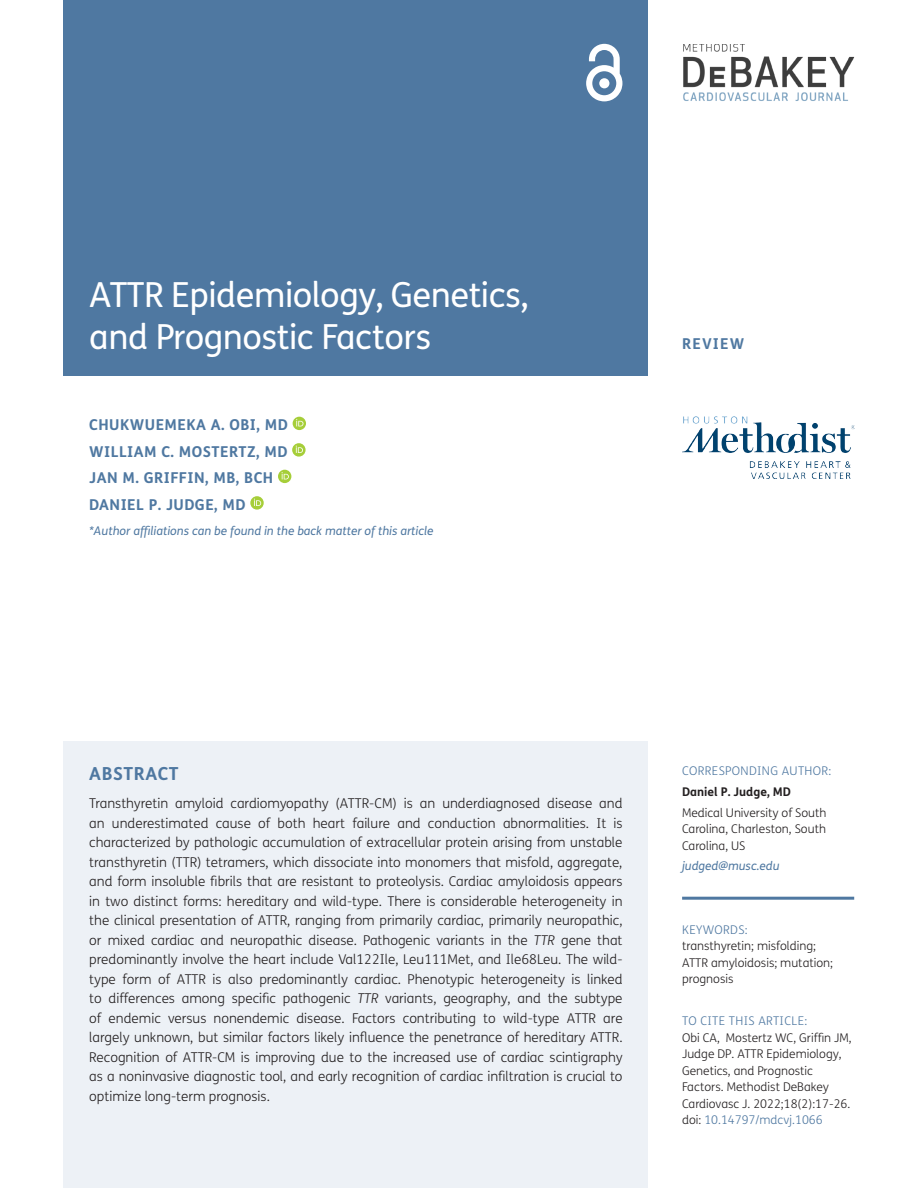
<style>
.page{position:relative;width:918px;height:1188px;background:#fff}
.page>*{position:absolute;margin:0;border:0;box-sizing:border-box;transform-origin:0 0}
.Article_Title{font:34.5px/42px "FS Me";letter-spacing:-.015em;color:#fff}
.t1{font:700 18px "FS Me";letter-spacing:.03em;color:#4f78a1}
.Cover_Authors{font:700 15px "FS Me";letter-spacing:.03em;color:#4f78a1}
.t2{font:300 13.5px/19.5px "FS Me";color:#231f20;text-align:justify}
.t3{font:300 12px/16.5px "FS Me";color:#231f20}
.t4{font:italic 12px "FS Me";color:#4f78a1}
.t5{font:300 12px "FS Me";letter-spacing:.03em;color:#4f78a1}
.t6{font:700 12px "FS Me";color:#231f20}
.s1{font-style:italic}
.s2{color:#4f78a1}
</style>
<div class="page">
<div style="left:64px;top:0;width:584px;height:376px;background:#4f78a1"></div>
<svg style="left:586px;top:44px;width:36px;height:57px"></svg>
<img style="left:683px;top:44px;width:171px;height:57px">
<img style="left:682px;top:417px;width:172px;height:62px">
<div style="left:64px;top:741px;width:584px;height:447px;background:#edf1f6"></div>
<hr style="left:682px;top:897px;width:172px;height:3px;background:#4f78a1">
<svg style="left:293px;top:417px;width:13px;height:13px"></svg>
<svg style="left:296px;top:419px;width:7px;height:7px"></svg>
<svg style="left:292px;top:443px;width:14px;height:14px"></svg>
<svg style="left:296px;top:446px;width:7px;height:7px"></svg>
<svg style="left:278px;top:470px;width:13px;height:13px"></svg>
<svg style="left:282px;top:472px;width:7px;height:7px"></svg>
<svg style="left:250px;top:496px;width:14px;height:14px"></svg>
<svg style="left:254px;top:499px;width:7px;height:7px"></svg>
<h1 class="Article_Title" style="left:89px;top:274px;width:441px">ATTR Epidemiology, Genetics, and Prognostic Factors</h1>
<p class="Cover_Authors" style="left:89px;top:415px;width:200px">CHUKWUEMEKA A. OBI, MD</p>
<p class="Cover_Authors" style="left:89px;top:442px;width:200px">WILLIAM C. MOSTERTZ, MD</p>
<p class="Cover_Authors" style="left:89px;top:468px;width:186px">JAN M. GRIFFIN, MB, BCH</p>
<p class="Cover_Authors" style="left:89px;top:495px;width:158px">DANIEL P. JUDGE, MD</p>
<p class="t4" style="left:89px;top:523px;width:346px">*Author affiliations can be found in the back matter of this article</p>
<p class="Cover_Authors" style="left:682px;top:334px;width:64px">REVIEW</p>
<h2 class="t1" style="left:89px;top:763px;width:91px">ABSTRACT</h2>
<p class="t2" style="left:89px;top:794px;width:535px">Transthyretin amyloid cardiomyopathy (ATTR-CM) is an underdiagnosed disease and an underestimated cause of both heart failure and conduction abnormalities. It is characterized by pathologic accumulation of extracellular protein arising from unstable transthyretin (TTR) tetramers, which dissociate into monomers that misfold, aggregate, and form insoluble fibrils that are resistant to proteolysis. Cardiac amyloidosis appears in two distinct forms: hereditary and wild-type. There is considerable heterogeneity in the clinical presentation of ATTR, ranging from primarily cardiac, primarily neuropathic, or mixed cardiac and neuropathic disease. Pathogenic variants in the <span class="s1">TTR</span> gene that predominantly involve the heart include Val122Ile, Leu111Met, and Ile68Leu. The wild&shy;type form of ATTR is also predominantly cardiac. Phenotypic heterogeneity is linked to differences among specific pathogenic <span class="s1">TTR</span> variants, geography, and the subtype of endemic versus nonendemic disease. Factors contributing to wild-type ATTR are largely unknown, but similar factors likely influence the penetrance of hereditary ATTR.<br>Recognition of ATTR-CM is improving due to the increased use of cardiac scintigraphy as a noninvasive diagnostic tool, and early recognition of cardiac infiltration is crucial to optimize long-term prognosis.</p>
<p class="t5" style="left:682px;top:764px;width:151px">CORRESPONDING AUTHOR:</p>
<p class="t6" style="left:682px;top:784px;width:110px">Daniel P. Judge, MD</p>
<p class="t3" style="left:682px;top:805px;width:146px;text-align:justify">Medical University of South Carolina, Charleston, South Carolina, US</p>
<p class="t4" style="left:682px;top:859px;width:99px">judged@musc.edu</p>
<p class="t5" style="left:682px;top:923px;width:67px">KEYWORDS:</p>
<p class="t3" style="left:682px;top:938px;width:152px">transthyretin; misfolding;<br>ATTR amyloidosis; mutation; prognosis</p>
<p class="t5" style="left:682px;top:1014px;width:127px">TO CITE THIS ARTICLE:</p>
<p class="t3" style="left:682px;top:1030px;width:171px">Obi CA, Mostertz WC, Griffin JM,<br>Judge DP. ATTR Epidemiology,<br>Genetics, and Prognostic<br>Factors. Methodist DeBakey<br>Cardiovasc J. 2022;18(2):17-26. doi: <span class="s2">10.14797/mdcvj.1066</span></p>
</div>
